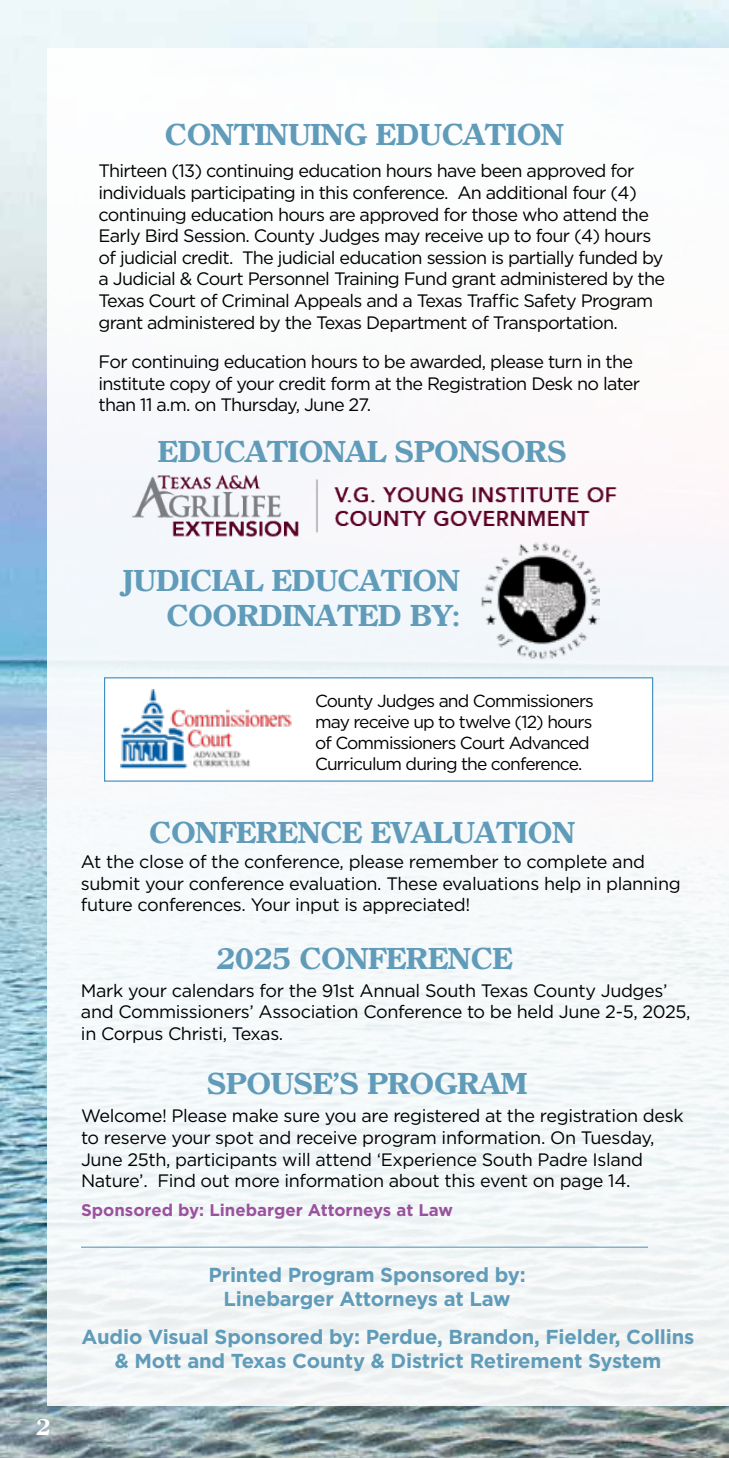
<style>
.page{position:relative;width:729px;height:1458px;background:#fff}
.page>*{position:absolute;margin:0;border:0;box-sizing:border-box;transform-origin:0 0}
.t1{font:700 29.25px/35.1px "Clerface";letter-spacing:.015em;color:#609cb9;text-align:right}
.t2{font:700 22.5px "Clerface";color:#fff}
.t3{font:700 20.25px/24.3px "Gotham";letter-spacing:-.01em;color:#609cb9;text-align:center}
.t4{font:18px/21.6px "Gotham";letter-spacing:-.04em;color:#000}
.t5{font:18px/21.6px "Gotham";letter-spacing:-.02em;color:#000}
.t6{font:17.55px/20.9px "Gotham";letter-spacing:-.05em;color:#000}
.t7{font:700 16.88px "Gotham";color:#9a529e}
</style>
<div class="page">
<img style="left:0;top:0;width:729px;height:1458px">
<div style="left:47px;top:48px;width:682px;height:1358px;background:#f7f9fb"></div>
<div style="left:104px;top:677px;width:549px;height:105px;background:#fff;border:1px solid #398abe"></div>
<img style="left:121px;top:690px;width:171px;height:78px">
<img style="left:131px;top:474px;width:486px;height:63px">
<div style="left:6px;top:1388px;width:75px;height:70px;background:#000;opacity:.75"></div>
<img style="left:481px;top:542px;width:118px;height:118px">
<hr style="left:81px;top:1247px;width:567px;height:1px;background:#609cb9">
<h1 class="t1" style="left:165px;top:117px;width:400px">CONTINUING EDUCATION</h1>
<p class="t4" style="left:99px;top:160px;width:568px">Thirteen (13) continuing education hours have been approved for individuals participating in this conference. An additional four (4) continuing education hours are approved for those who attend the Early Bird Session. County Judges may receive up to four (4) hours of judicial credit. The judicial education session is partially funded by a Judicial &amp; Court Personnel Training Fund grant administered by the Texas Court of Criminal Appeals and a Texas Traffic Safety Program grant administered by the Texas Department of Transportation.</p>
<p class="t4" style="left:99px;top:351px;width:543px">For continuing education hours to be awarded, please turn in the institute copy of your credit form at the Registration Desk no later than 11 a.m. on Thursday, June 27.</p>
<h1 class="t1" style="left:158px;top:435px;width:410px">EDUCATIONAL SPONSORS</h1>
<p class="t2" style="left:36px;top:1414px;width:16px">2</p>
<h1 class="t1" style="left:123px;top:564px;width:338px">JUDICIAL EDUCATION<br>COORDINATED BY:</h1>
<p class="t6" style="left:315px;top:690px;width:280px">County Judges and Commissioners may receive up to twelve (12) hours of Commissioners Court Advanced Curriculum during the conference.</p>
<h1 class="t1" style="left:150px;top:816px;width:427px">CONFERENCE EVALUATION</h1>
<p class="t5" style="left:81px;top:851px;width:601px">At the close of the conference, please remember to complete and submit your conference evaluation. These evaluations help in planning future conferences. Your input is appreciated!</p>
<h1 class="t1" style="left:216px;top:941px;width:297px">2025 CONFERENCE</h1>
<p class="t5" style="left:81px;top:979px;width:611px">Mark your calendars for the 91st Annual South Texas County Judges’ and Commissioners’ Association Conference to be held June 2-5, 2025, in Corpus Christi, Texas.</p>
<h1 class="t1" style="left:207px;top:1067px;width:322px">SPOUSE’S PROGRAM</h1>
<p class="t5" style="left:81px;top:1105px;width:604px">Welcome! Please make sure you are registered at the registration desk to reserve your spot and receive program information. On Tuesday, June 25th, participants will attend ‘Experience South Padre Island Nature’. Find out more information about this event on page 14.</p>
<p class="t7" style="left:81px;top:1200px;width:374px">Sponsored by: Linebarger Attorneys at Law</p>
<p class="t3" style="left:208px;top:1262px;width:319px">Printed Program Sponsored by:<br>Linebarger Attorneys at Law</p>
<p class="t3" style="left:82px;top:1324px;width:614px">Audio Visual Sponsored by: Perdue, Brandon, Fielder, Collins &amp; Mott and Texas County &amp; District Retirement System</p>
</div>
